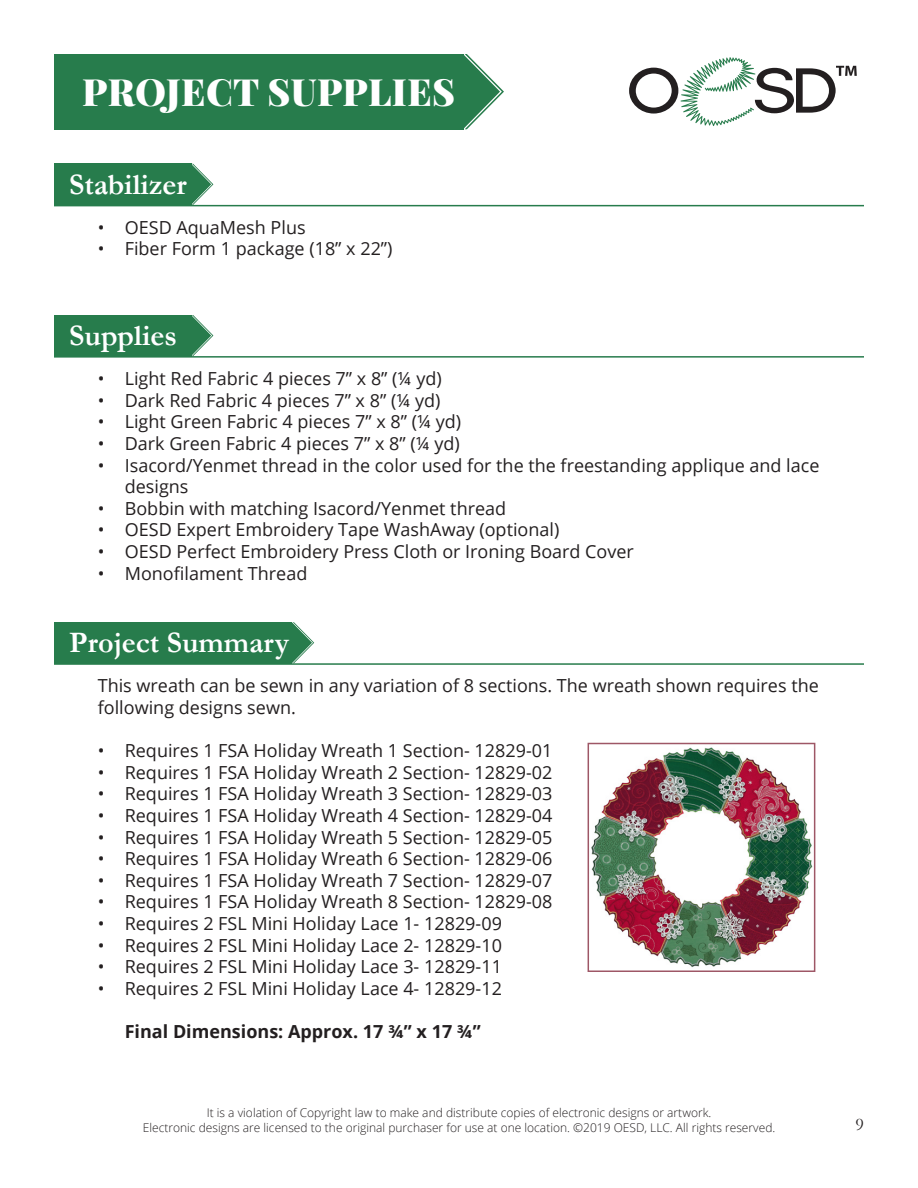
<style>
.page{position:relative;width:918px;height:1188px;background:#fff}
.page>*{position:absolute;margin:0;border:0;box-sizing:border-box;transform-origin:0 0}
.t1{font:900 37.5px "Playfair Display";letter-spacing:.01em;color:#fff}
.t2{font:700 30px "Garamond";color:#fff}
.t3{font:18px/21.6px "Open Sans";color:#231f20}
.t4{font:700 18px "Open Sans";color:#231f20}
.t5{font:18px "Garamond";color:#231f20}
.t6{font:300 12px "Open Sans";color:#231f20}
</style>
<div class="page">
<svg style="left:629px;top:57px;width:228px;height:69px"></svg>
<div style="left:54px;top:164px;width:137px;height:41px;background:#277c4c"></div>
<svg style="left:191px;top:164px;width:22px;height:41px"></svg>
<hr style="left:54px;top:205px;width:810px;height:1px;background:#277c4c">
<hr style="left:54px;top:356px;width:810px;height:2px;background:#277c4c">
<div style="left:54px;top:315px;width:137px;height:41px;background:#277c4c"></div>
<svg style="left:191px;top:315px;width:22px;height:41px"></svg>
<div style="left:54px;top:54px;width:409px;height:75px;background:#277c4c"></div>
<svg style="left:463px;top:54px;width:41px;height:75px"></svg>
<hr style="left:54px;top:663px;width:810px;height:2px;background:#277c4c">
<div style="left:54px;top:622px;width:238px;height:41px;background:#277c4c"></div>
<svg style="left:292px;top:622px;width:22px;height:41px"></svg>
<img style="left:591px;top:747px;width:221px;height:221px">
<div style="left:588px;top:743px;width:227px;height:229px;border:2px solid #9e5766"></div>
<p class="t1" style="left:82px;top:68px;width:374px">PROJECT SUPPLIES</p>
<p class="t2" style="left:69px;top:164px;width:119px">Stabilizer</p>
<p class="t3" style="left:98px;top:216px;width:209px">• OESD AquaMesh Plus</p>
<p class="t3" style="left:98px;top:238px;width:296px">• Fiber Form 1 package (18” x 22”)</p>
<p class="t2" style="left:69px;top:315px;width:109px">Supplies</p>
<p class="t3" style="left:98px;top:367px;width:345px">• Light Red Fabric 4 pieces 7” x 8” (¼ yd)</p>
<p class="t3" style="left:98px;top:389px;width:344px">• Dark Red Fabric 4 pieces 7” x 8” (¼ yd)</p>
<p class="t3" style="left:98px;top:411px;width:365px">• Light Green Fabric 4 pieces 7” x 8” (¼ yd)</p>
<p class="t3" style="left:98px;top:432px;width:364px">• Dark Green Fabric 4 pieces 7” x 8” (¼ yd)</p>
<p class="t3" style="left:125px;top:454px;width:696px;text-indent:-27px">• Isacord/Yenmet thread in the color used for the the freestanding applique and lace designs</p>
<p class="t3" style="left:98px;top:497px;width:410px">• Bobbin with matching Isacord/Yenmet thread</p>
<p class="t3" style="left:98px;top:519px;width:463px">• OESD Expert Embroidery Tape WashAway (optional)</p>
<p class="t3" style="left:98px;top:540px;width:538px">• OESD Perfect Embroidery Press Cloth or Ironing Board Cover</p>
<p class="t3" style="left:98px;top:562px;width:211px">• Monofilament Thread</p>
<p class="t2" style="left:69px;top:623px;width:221px">Project Summary</p>
<p class="t3" style="left:98px;top:675px;width:723px">This wreath can be sewn in any variation of 8 sections. The wreath shown requires the following designs sewn.</p>
<p class="t3" style="left:98px;top:739px;width:456px">• Requires 1 FSA Holiday Wreath 1 Section- 12829-01</p>
<p class="t3" style="left:98px;top:761px;width:456px">• Requires 1 FSA Holiday Wreath 2 Section- 12829-02</p>
<p class="t3" style="left:98px;top:783px;width:456px">• Requires 1 FSA Holiday Wreath 3 Section- 12829-03</p>
<p class="t3" style="left:98px;top:804px;width:456px">• Requires 1 FSA Holiday Wreath 4 Section- 12829-04</p>
<p class="t3" style="left:98px;top:826px;width:456px">• Requires 1 FSA Holiday Wreath 5 Section- 12829-05</p>
<p class="t3" style="left:98px;top:847px;width:456px">• Requires 1 FSA Holiday Wreath 6 Section- 12829-06</p>
<p class="t3" style="left:98px;top:869px;width:456px">• Requires 1 FSA Holiday Wreath 7 Section- 12829-07</p>
<p class="t3" style="left:98px;top:891px;width:456px">• Requires 1 FSA Holiday Wreath 8 Section- 12829-08</p>
<p class="t3" style="left:98px;top:912px;width:406px">• Requires 2 FSL Mini Holiday Lace 1- 12829-09</p>
<p class="t3" style="left:98px;top:934px;width:406px">• Requires 2 FSL Mini Holiday Lace 2- 12829-10</p>
<p class="t3" style="left:98px;top:955px;width:406px">• Requires 2 FSL Mini Holiday Lace 3- 12829-11</p>
<p class="t3" style="left:98px;top:977px;width:406px">• Requires 2 FSL Mini Holiday Lace 4- 12829-12</p>
<p class="t4" style="left:125px;top:1019px;width:358px">Final Dimensions: Approx. 17 ¾” x 17 ¾”</p>
<p class="t6" style="left:207px;top:1105px;width:506px">It is a violation of Copyright law to make and distribute copies of electronic designs or artwork.</p>
<p class="t6" style="left:143px;top:1119px;width:634px">Electronic designs are licensed to the original purchaser for use at one location. ©2019 OESD, LLC. All rights reserved.</p>
<p class="t5" style="left:856px;top:1112px;width:10px">9</p>
</div>
